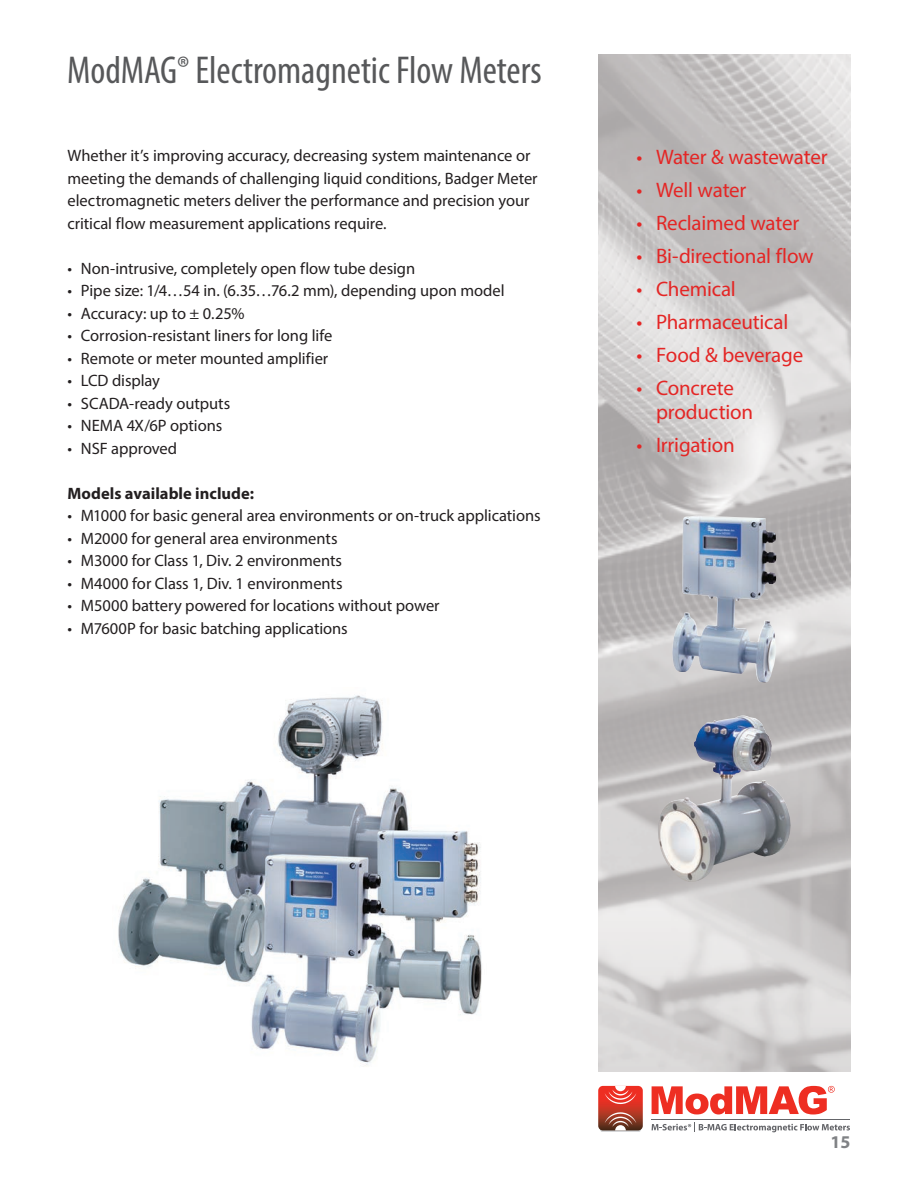
<style>
.page{position:relative;width:918px;height:1188px;background:#fff}
.page>*{position:absolute;margin:0;border:0;box-sizing:border-box;transform-origin:0 0}
.t1{font:condensed 39px "Myriad Pro";color:#57585a}
.t2{font:21px/24px "Myriad Pro";letter-spacing:-.01em;color:#e42625}
.t3{font:700 18px "Myriad Pro";color:#808285}
.t4{font:16.5px/22.5px "Myriad Pro";letter-spacing:-.005em;color:#231f20}
.t5{font:700 16.5px "Myriad Pro";color:#231f20}
.s1{font-size:33px}
</style>
<div class="page">
<img style="left:598px;top:54px;width:252px;height:1018px">
<svg style="left:600px;top:1127px;width:41px;height:5px"></svg>
<svg style="left:652px;top:1122px;width:198px;height:10px"></svg>
<hr style="left:652px;top:1119px;width:198px;height:1px;background:#646569">
<svg style="left:598px;top:1086px;width:45px;height:44px;background:#c45042"></svg>
<svg style="left:652px;top:1086px;width:183px;height:29px"></svg>
<img style="left:118px;top:695px;width:364px;height:371px">
<img style="left:672px;top:516px;width:105px;height:167px">
<img style="left:656px;top:716px;width:135px;height:167px">
<h1 class="t1" style="left:67px;top:47px;width:476px">ModMAG<span class="s1">®</span> Electromagnetic Flow Meters</h1>
<p class="t4" style="left:68px;top:144px;width:472px">Whether it’s improving accuracy, decreasing system maintenance or meeting the demands of challenging liquid conditions, Badger Meter electromagnetic meters deliver the performance and precision your critical flow measurement applications require.</p>
<p class="t4" style="left:68px;top:256px;width:349px">• Non-intrusive, completely open flow tube design</p>
<p class="t4" style="left:68px;top:279px;width:439px">• Pipe size: 1/4…54 in. (6.35…76.2 mm), depending upon model</p>
<p class="t4" style="left:68px;top:301px;width:179px">• Accuracy: up to ± 0.25%</p>
<p class="t4" style="left:68px;top:324px;width:266px">• Corrosion-resistant liners for long life</p>
<p class="t4" style="left:68px;top:346px;width:262px">• Remote or meter mounted amplifier</p>
<p class="t4" style="left:68px;top:369px;width:94px">• LCD display</p>
<p class="t4" style="left:68px;top:392px;width:164px">• SCADA-ready outputs</p>
<p class="t4" style="left:68px;top:414px;width:156px">• NEMA 4X/6P options</p>
<p class="t4" style="left:68px;top:437px;width:111px">• NSF approved</p>
<p class="t5" style="left:68px;top:482px;width:188px">Models available include:</p>
<p class="t4" style="left:68px;top:504px;width:475px">• M1000 for basic general area environments or on-truck applications</p>
<p class="t4" style="left:68px;top:527px;width:272px">• M2000 for general area environments</p>
<p class="t4" style="left:68px;top:549px;width:276px">• M3000 for Class 1, Div. 2 environments</p>
<p class="t4" style="left:68px;top:572px;width:277px">• M4000 for Class 1, Div. 1 environments</p>
<p class="t4" style="left:68px;top:594px;width:374px">• M5000 battery powered for locations without power</p>
<p class="t4" style="left:68px;top:617px;width:282px">• M7600P for basic batching applications</p>
<p class="t2" style="left:637px;top:145px;width:193px">• Water &amp; wastewater</p>
<p class="t2" style="left:637px;top:178px;width:112px">• Well water</p>
<p class="t2" style="left:637px;top:211px;width:164px">• Reclaimed water</p>
<p class="t2" style="left:637px;top:244px;width:179px">• Bi-directional flow</p>
<p class="t2" style="left:637px;top:277px;width:101px">• Chemical</p>
<p class="t2" style="left:637px;top:310px;width:153px">• Pharmaceutical</p>
<p class="t2" style="left:637px;top:343px;width:168px">• Food &amp; beverage</p>
<p class="t2" style="left:656px;top:376px;width:99px;text-indent:-20px">• Concrete production</p>
<p class="t2" style="left:637px;top:433px;width:100px">• Irrigation</p>
<p class="t3" style="left:831px;top:1130px;width:21px">15</p>
</div>
